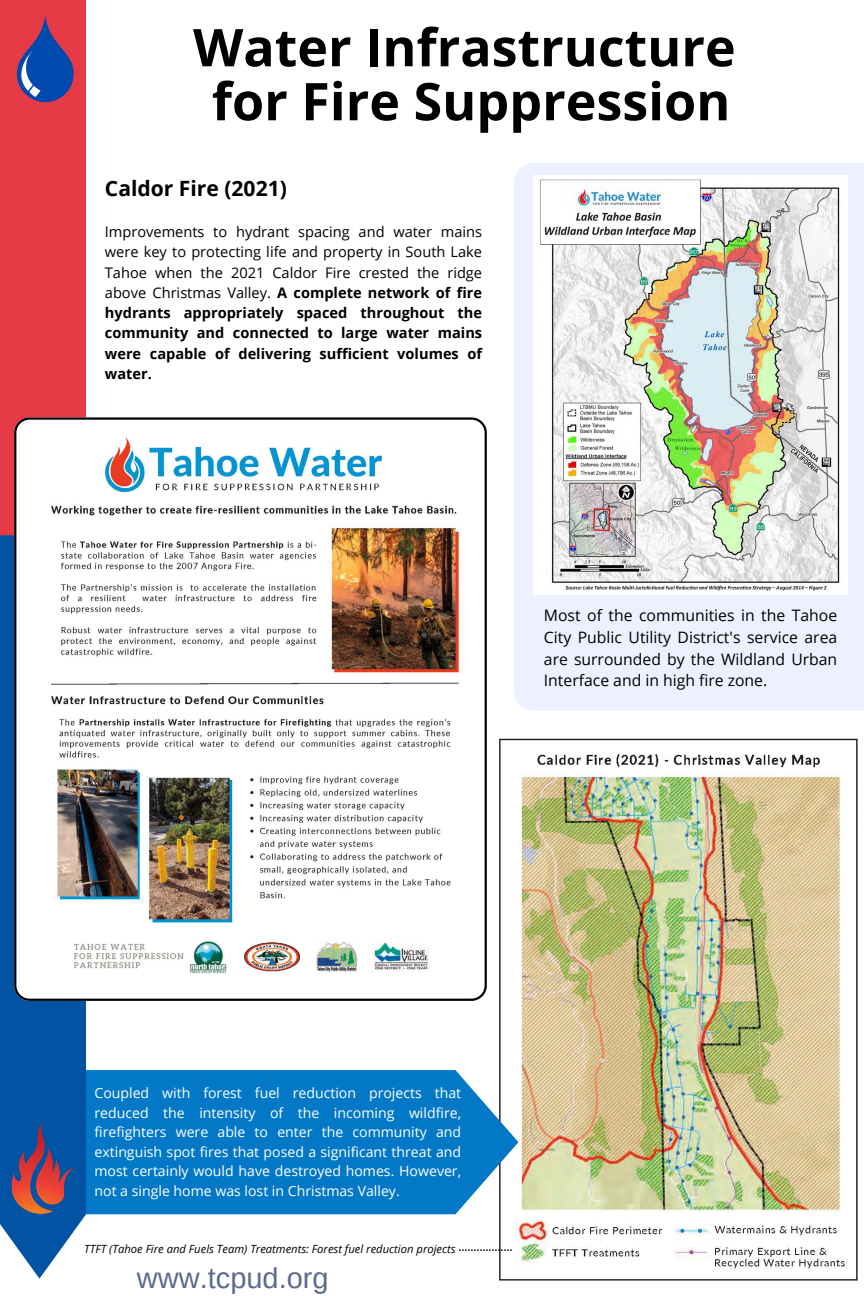
<style>
.page{position:relative;width:864px;height:1296px;background:#fff}
.page>*{position:absolute;margin:0;border:0;box-sizing:border-box;transform-origin:0 0}
.t1{font:700 52px "Open Sans";color:#000}
.t2{font:29px "Arimo";color:#5c6b8b}
.t3{font:700 21.1px "Open Sans";color:#000}
.t4{font:15.75px/21.8px "Open Sans";color:#000;text-align:justify}
.t5{font:14.6px/20.2px "Open Sans";color:#000;text-align:justify}
.t6{font:14.1px/19.5px "Open Sans";color:#fff;text-align:justify}
.t7{font:italic 11.25px "Open Sans";color:#000}
.s1{font-weight:700}
</style>
<div class="page">
<img style="left:499px;top:738px;width:359px;height:543px">
<svg style="left:86px;top:1070px;width:432px;height:144px;background:#1380c9"></svg>
<div style="left:0;top:0;width:86px;height:535px;background:#e63a47"></div>
<svg style="left:0;top:535px;width:86px;height:744px;background:#1b66ac"></svg>
<svg style="left:14px;top:417px;width:473px;height:584px"></svg>
<img style="left:33px;top:430px;width:436px;height:544px">
<div style="left:514px;top:163px;width:350px;height:548px;background:#edf1ff"></div>
<img style="left:534px;top:175px;width:314px;height:419px">
<svg style="left:459px;top:1249px;width:53px;height:2px"></svg>
<svg style="left:11px;top:1122px;width:64px;height:92px;background:#564d77"></svg>
<svg style="left:15px;top:15px;width:60px;height:87px;background:#714a83"></svg>
<p class="t1" style="left:193px;top:11px;width:544px">Water Infrastructure</p>
<p class="t1" style="left:212px;top:65px;width:520px">for Fire Suppression</p>
<p class="t3" style="left:105px;top:173px;width:183px">Caldor Fire (2021)</p>
<p class="t5" style="left:105px;top:221px;width:379px">Improvements to hydrant spacing and water mains were key to protecting life and property in South Lake Tahoe when the 2021 Caldor Fire crested the ridge above Christmas Valley. <span class="s1">A complete network of fire hydrants appropriately spaced throughout the community and connected to large water mains were capable of delivering sufficient volumes of water.</span></p>
<p class="t4" style="left:544px;top:604px;width:295px">Most of the communities in the Tahoe City Public Utility District's service area are surrounded by the Wildland Urban Interface and in high fire zone.</p>
<p class="t6" style="left:95px;top:1083px;width:368px">Coupled with forest fuel reduction projects that reduced the intensity of the incoming wildfire, firefighters were able to enter the community and extinguish spot fires that posed a significant threat and most certainly would have destroyed homes. However, not a single home was lost in Christmas Valley.</p>
<p class="t7" style="left:84px;top:1241px;width:373px">TTFT (Tahoe Fire and Fuels Team) Treatments: Forest fuel reduction projects</p>
<p class="t2" style="left:137px;top:1262px;width:193px">www.tcpud.org</p>
</div>
